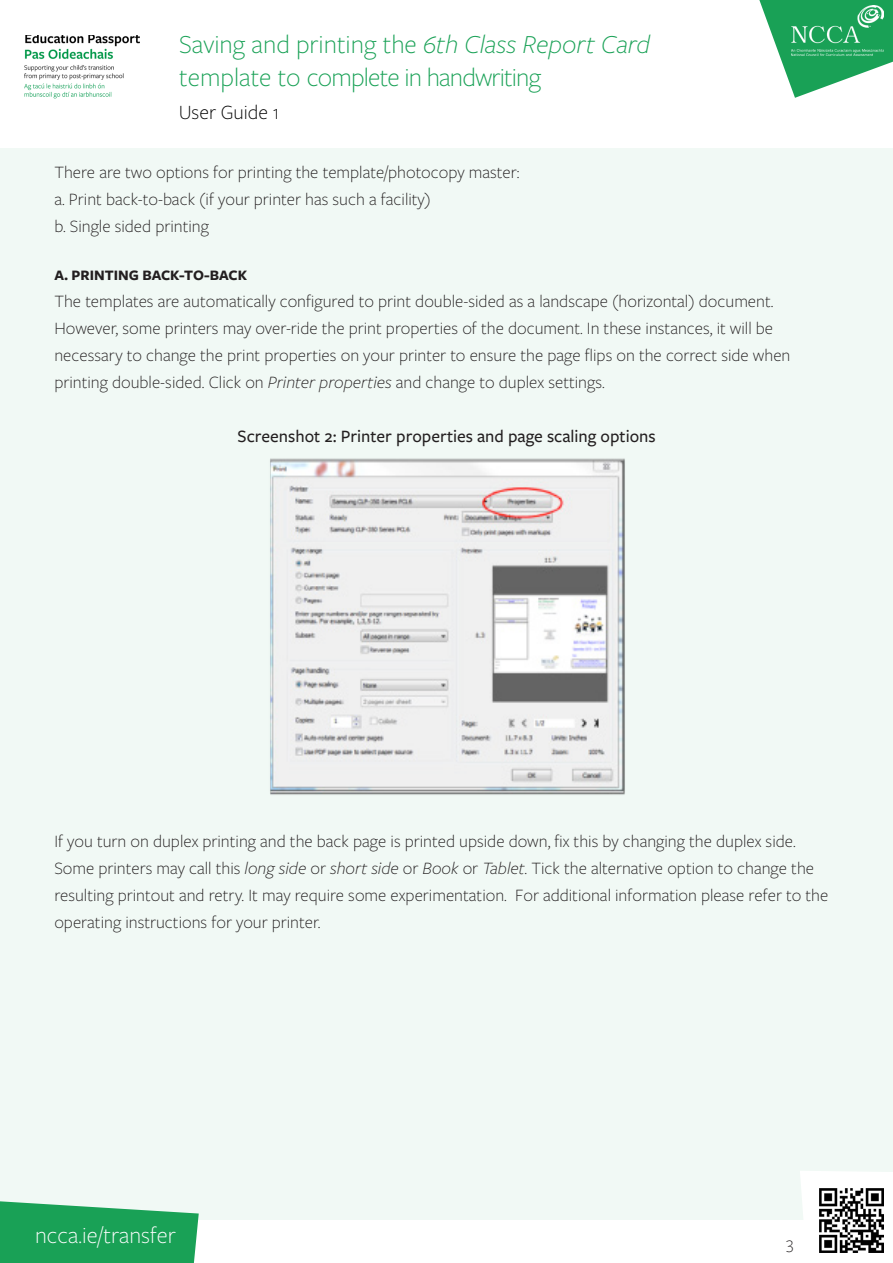
<style>
.page{position:relative;width:893px;height:1263px;background:#fff}
.page>*{position:absolute;margin:0;border:0;box-sizing:border-box;transform-origin:0 0}
.t1{font:300 27px/32.4px "Freight Sans Pro";letter-spacing:-.005em;color:#19a156}
.t2{font:300 24px "Freight Sans Pro";color:#fff}
.t3{font:300 21px "Freight Sans Pro";color:#000}
.Body_text{font:300 18px/27px "Freight Sans Pro";color:#231f20}
.Guide_bullets_new_2{font:300 18px "Freight Sans Pro";color:#231f20}
.Body_text-2{font:500 18px "Freight Sans Pro";color:#231f20}
.Green_headings_New_1{font:700 15px "Freight Sans Pro";color:#231f20}
.s1{font-style:italic}
</style>
<div class="page">
<div style="left:0;top:149px;width:893px;height:1071px;background:#f1f9f5"></div>
<svg style="left:759px;top:0;width:134px;height:98px"></svg>
<svg style="left:0;top:1201px;width:199px;height:62px;background:#31ab68"></svg>
<svg style="left:800px;top:1171px;width:93px;height:82px"></svg>
<img style="left:820px;top:1188px;width:63px;height:64px">
<img style="left:792px;top:6px;width:92px;height:49px">
<img style="left:25px;top:35px;width:115px;height:64px">
<img style="left:270px;top:458px;width:355px;height:337px">
<h1 class="t1" style="left:179px;top:27px;width:472px">Saving and printing the <span class="s1">6th Class Report Card </span>template to complete in handwriting</h1>
<p class="t3" style="left:179px;top:99px;width:102px">User Guide 1</p>
<p class="Body_text" style="left:54px;top:158px;width:467px">There are two options for printing the template/photocopy master:</p>
<p class="Guide_bullets_new_2" style="left:54px;top:187px;width:378px">a. Print back-to-back (if your printer has such a facility)</p>
<p class="Guide_bullets_new_2" style="left:54px;top:214px;width:156px">b. Single sided printing</p>
<p class="Green_headings_New_1" style="left:54px;top:265px;width:194px">A. PRINTING BACK-TO-BACK</p>
<p class="Body_text" style="left:54px;top:287px;width:738px">The templates are automatically configured to print double-sided as a landscape (horizontal) document.<br>However, some printers may over-ride the print properties of the document. In these instances, it will be necessary to change the print properties on your printer to ensure the page flips on the correct side when printing double-sided. Click on <span class="s1">Printer properties</span> and change to duplex settings.</p>
<p class="Body_text-2" style="left:238px;top:424px;width:420px">Screenshot 2: Printer properties and page scaling options</p>
<p class="Body_text" style="left:54px;top:827px;width:775px">If you turn on duplex printing and the back page is printed upside down, fix this by changing the duplex side.<br>Some printers may call this <span class="s1">long side</span> or <span class="s1">short side</span> or <span class="s1">Book</span> or <span class="s1">Tablet</span>. Tick the alternative option to change the resulting printout and retry. It may require some experimentation. For additional information please refer to the operating instructions for your printer.</p>
<h2 class="t2" style="left:35px;top:1219px;width:142px">ncca.ie/transfer</h2>
<p class="Body_text" style="left:786px;top:1229px;width:9px">3</p>
</div>
